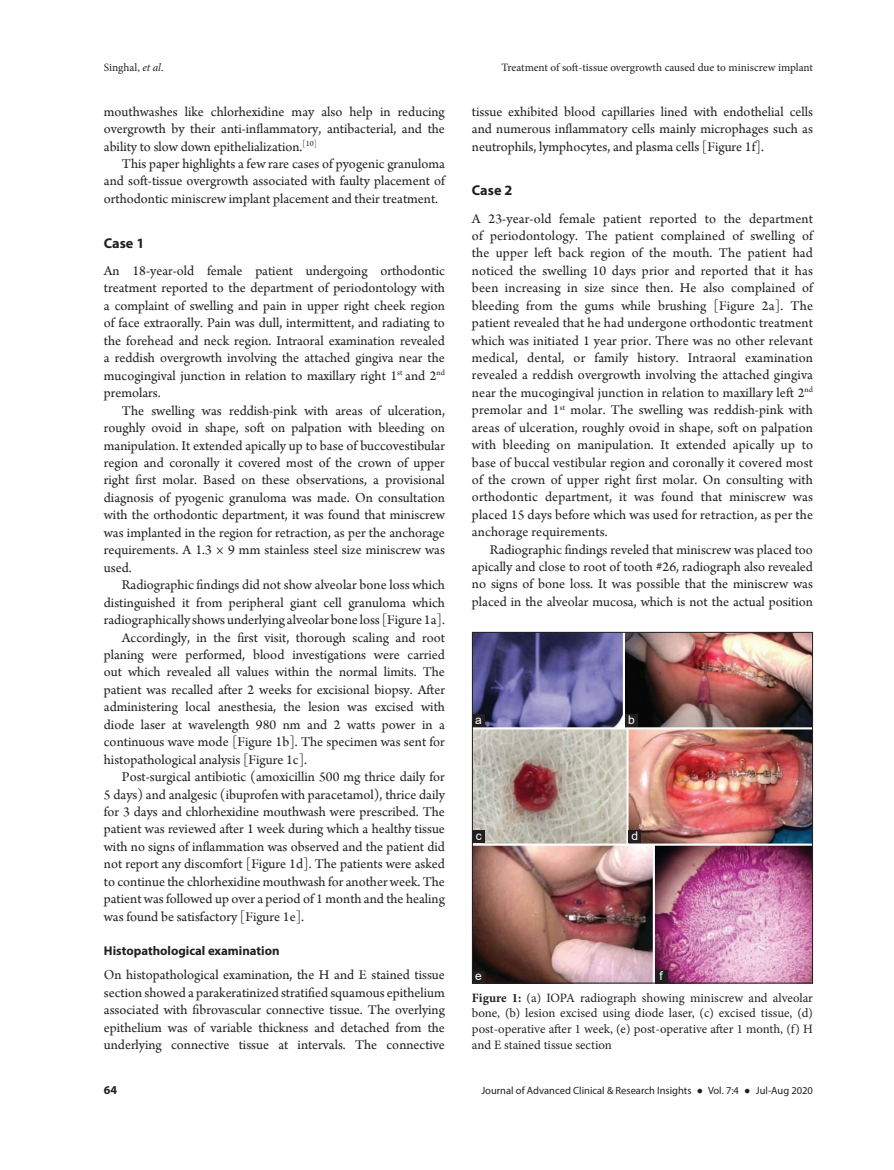
<style>
.page{position:relative;width:894px;height:1170px;background:#fff}
.page>*{position:absolute;margin:0;border:0;box-sizing:border-box;transform-origin:0 0}
.TX{font:14.25px/17.4px "Arno Pro";color:#231f20;text-align:justify}
.TXFL{font:14.25px/17.4px "Arno Pro";color:#231f20;text-align:justify}
.t1{font:700 14.25px "Myriad Pro";color:#231f20}
.FGC{font:12.75px/15.8px "Minion Pro";color:#231f20;text-align:justify}
.t2{font:700 12.75px "Myriad Pro";color:#231f20}
.LABEL{font:12px "Arial";color:#fff}
.RF{font:700 12px "Myriad Pro";color:#231f20}
.t3{font:11.25px "Minion Pro";letter-spacing:-.005em;color:#231f20}
.RF-2{font:10.5px "Myriad Pro";color:#231f20}
.s1{font-style:italic}
.s2{font-weight:700}
.s3{font-family:"Sylfaen"}
</style>
<div class="page">
<img style="left:474px;top:634px;width:336px;height:347px">
<div style="left:472px;top:632px;width:340px;height:351px;border:1px solid #231f20"></div>
<div style="left:472px;top:714px;width:12px;height:13px;background:#231f20"></div>
<div style="left:624px;top:714px;width:13px;height:13px;background:#231f20"></div>
<div style="left:472px;top:830px;width:13px;height:13px;background:#231f20"></div>
<div style="left:628px;top:830px;width:13px;height:13px;background:#231f20"></div>
<div style="left:472px;top:970px;width:12px;height:13px;background:#231f20"></div>
<div style="left:654px;top:970px;width:13px;height:13px;background:#231f20"></div>
<p class="t3" style="left:104px;top:60px;width:61px">Singhal, <span class="s1">et al</span>.</p>
<p class="t3" style="left:501px;top:60px;width:313px">Treatment of soft-tissue overgrowth caused due to miniscrew implant</p>
<p class="TX" style="left:104px;top:103px;width:342px">mouthwashes like chlorhexidine may also help in reducing overgrowth by their anti-inflammatory, antibacterial, and the ability to slow down epithelialization.<sup>[10]</sup></p>
<p class="TX" style="left:104px;top:156px;width:342px;text-indent:18px">This paper highlights a few rare cases of pyogenic granuloma and soft-tissue overgrowth associated with faulty placement of orthodontic miniscrew implant placement and their treatment.</p>
<h1 class="t1" style="left:104px;top:234px;width:42px">Case 1</h1>
<p class="TXFL" style="left:104px;top:263px;width:342px">An 18-year-old female patient undergoing orthodontic treatment reported to the department of periodontology with a complaint of swelling and pain in upper right cheek region of face extraorally. Pain was dull, intermittent, and radiating to the forehead and neck region. Intraoral examination revealed a reddish overgrowth involving the attached gingiva near the mucogingival junction in relation to maxillary right 1<sup>st</sup> and 2<sup>nd </sup>premolars.</p>
<p class="TX" style="left:104px;top:402px;width:342px;text-indent:18px">The swelling was reddish-pink with areas of ulceration, roughly ovoid in shape, soft on palpation with bleeding on manipulation. It extended apically up to base of buccovestibular region and coronally it covered most of the crown of upper right first molar. Based on these observations, a provisional diagnosis of pyogenic granuloma was made. On consultation with the orthodontic department, it was found that miniscrew was implanted in the region for retraction, as per the anchorage requirements. A 1.3 × 9 mm stainless steel size miniscrew was used.</p>
<p class="TX" style="left:104px;top:577px;width:342px;text-indent:18px">Radiographic findings did not show alveolar bone loss which distinguished it from peripheral giant cell granuloma which radiographically shows underlying alveolar bone loss [Figure 1a].</p>
<p class="TX" style="left:104px;top:629px;width:342px;text-indent:18px">Accordingly, in the first visit, thorough scaling and root planing were performed, blood investigations were carried out which revealed all values within the normal limits. The patient was recalled after 2 weeks for excisional biopsy. After administering local anesthesia, the lesion was excised with diode laser at wavelength 980 nm and 2 watts power in a continuous wave mode [Figure 1b]. The specimen was sent for histopathological analysis [Figure 1c].</p>
<p class="TX" style="left:104px;top:769px;width:342px;text-indent:18px">Post-surgical antibiotic (amoxicillin 500 mg thrice daily for 5 days) and analgesic (ibuprofen with paracetamol), thrice daily for 3 days and chlorhexidine mouthwash were prescribed. The patient was reviewed after 1 week during which a healthy tissue with no signs of inflammation was observed and the patient did not report any discomfort [Figure 1d]. The patients were asked to continue the chlorhexidine mouthwash for another week. The patient was followed up over a period of 1 month and the healing was found be satisfactory [Figure 1e].</p>
<h2 class="t2" style="left:104px;top:942px;width:177px">Histopathological examination</h2>
<p class="TXFL" style="left:104px;top:967px;width:342px">On histopathological examination, the H and E stained tissue section showed a parakeratinized stratified squamous epithelium associated with fibrovascular connective tissue. The overlying epithelium was of variable thickness and detached from the underlying connective tissue at intervals. The connective</p>
<p class="TXFL" style="left:472px;top:103px;width:342px">tissue exhibited blood capillaries lined with endothelial cells and numerous inflammatory cells mainly microphages such as neutrophils, lymphocytes, and plasma cells [Figure 1f].</p>
<h1 class="t1" style="left:472px;top:181px;width:42px">Case 2</h1>
<p class="TXFL" style="left:472px;top:210px;width:342px">A 23-year-old female patient reported to the department of periodontology. The patient complained of swelling of the upper left back region of the mouth. The patient had noticed the swelling 10 days prior and reported that it has been increasing in size since then. He also complained of bleeding from the gums while brushing [Figure 2a]. The patient revealed that he had undergone orthodontic treatment which was initiated 1 year prior. There was no other relevant medical, dental, or family history. Intraoral examination revealed a reddish overgrowth involving the attached gingiva near the mucogingival junction in relation to maxillary left 2<sup>nd </sup>premolar and 1<sup>st</sup> molar. The swelling was reddish-pink with areas of ulceration, roughly ovoid in shape, soft on palpation with bleeding on manipulation. It extended apically up to base of buccal vestibular region and coronally it covered most of the crown of upper right first molar. On consulting with orthodontic department, it was found that miniscrew was placed 15 days before which was used for retraction, as per the anchorage requirements.</p>
<p class="TX" style="left:472px;top:541px;width:342px;text-indent:18px">Radiographic findings reveled that miniscrew was placed too apically and close to root of tooth #26, radiograph also revealed no signs of bone loss. It was possible that the miniscrew was placed in the alveolar mucosa, which is not the actual position</p>
<p class="LABEL" style="left:475px;top:711px;width:8px">a</p>
<p class="LABEL" style="left:627px;top:711px;width:8px">b</p>
<p class="LABEL" style="left:475px;top:827px;width:7px">c</p>
<p class="LABEL" style="left:631px;top:827px;width:8px">d</p>
<p class="LABEL" style="left:475px;top:967px;width:8px">e</p>
<p class="LABEL" style="left:659px;top:967px;width:5px">f</p>
<p class="FGC" style="left:472px;top:989px;width:342px"><span class="s2">Figure 1:</span> (a) IOPA radiograph showing miniscrew and alveolar bone, (b) lesion excised using diode laser, (c) excised tissue, (d) post-operative after 1 week, (e) post-operative after 1 month, (f) H and E stained tissue section</p>
<p class="RF" style="left:104px;top:1082px;width:15px">64</p>
<p class="RF-2" style="left:481px;top:1083px;width:333px">Journal of Advanced Clinical &amp; Research Insights <span class="s3">●</span> Vol. 7:4 <span class="s3">●</span> Jul-Aug 2020</p>
</div>
